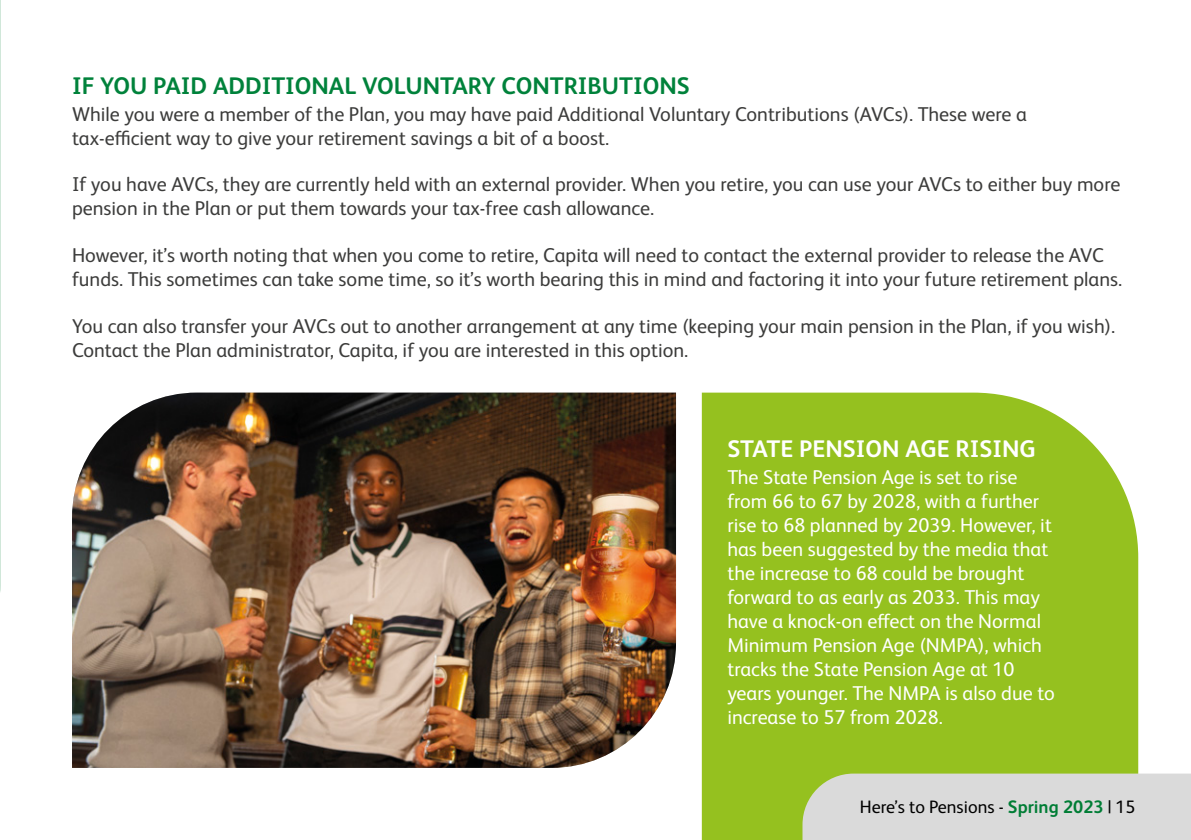
<style>
.page{position:relative;width:1191px;height:840px;background:#fff}
.page>*{position:absolute;margin:0;border:0;box-sizing:border-box;transform-origin:0 0}
.t1{font:700 24px "HEINEKEN Core";color:#00823b}
.t2{font:700 24px "HEINEKEN Core";color:#fff}
.t3{font:20px/24px "HEINEKEN Core";color:#3c3c3b}
.t4{font:20px/24px "HEINEKEN Core";color:#fff}
.t5{font:18px "HEINEKEN Core";color:#000}
.s1{font-weight:700;color:#007d35}
</style>
<div class="page">
<div style="left:702px;top:392px;width:436px;height:447px;background:#95c11f"></div>
<div style="left:802px;top:773px;width:389px;height:66px;background:#dadada"></div>
<svg style="left:0;top:0;width:1px;height:592px"></svg>
<img style="left:72px;top:392px;width:604px;height:375px">
<p class="t1" style="left:72px;top:68px;width:619px">IF YOU PAID ADDITIONAL VOLUNTARY CONTRIBUTIONS</p>
<p class="t3" style="left:72px;top:100px;width:956px">While you were a member of the Plan, you may have paid Additional Voluntary Contributions (AVCs). These were a tax-efficient way to give your retirement savings a bit of a boost.</p>
<p class="t3" style="left:72px;top:171px;width:1049px">If you have AVCs, they are currently held with an external provider. When you retire, you can use your AVCs to either buy more pension in the Plan or put them towards your tax-free cash allowance.</p>
<p class="t3" style="left:72px;top:241px;width:1051px">However, it’s worth noting that when you come to retire, Capita will need to contact the external provider to release the AVC funds. This sometimes can take some time, so it’s worth bearing this in mind and factoring it into your future retirement plans.</p>
<p class="t3" style="left:72px;top:312px;width:1044px">You can also transfer your AVCs out to another arrangement at any time (keeping your main pension in the Plan, if you wish).<br>Contact the Plan administrator, Capita, if you are interested in this option.</p>
<p class="t2" style="left:727px;top:431px;width:310px">STATE PENSION AGE RISING</p>
<p class="t4" style="left:727px;top:463px;width:329px">The State Pension Age is set to rise from 66 to 67 by 2028, with a further rise to 68 planned by 2039. However, it has been suggested by the media that the increase to 68 could be brought forward to as early as 2033. This may have a knock-on effect on the Normal Minimum Pension Age (NMPA), which tracks the State Pension Age at 10 years younger. The NMPA is also due to increase to 57 from 2028.</p>
<p class="t5" style="left:859px;top:793px;width:277px">Here’s to Pensions - <span class="s1">Spring 2023</span> | 15</p>
</div>
